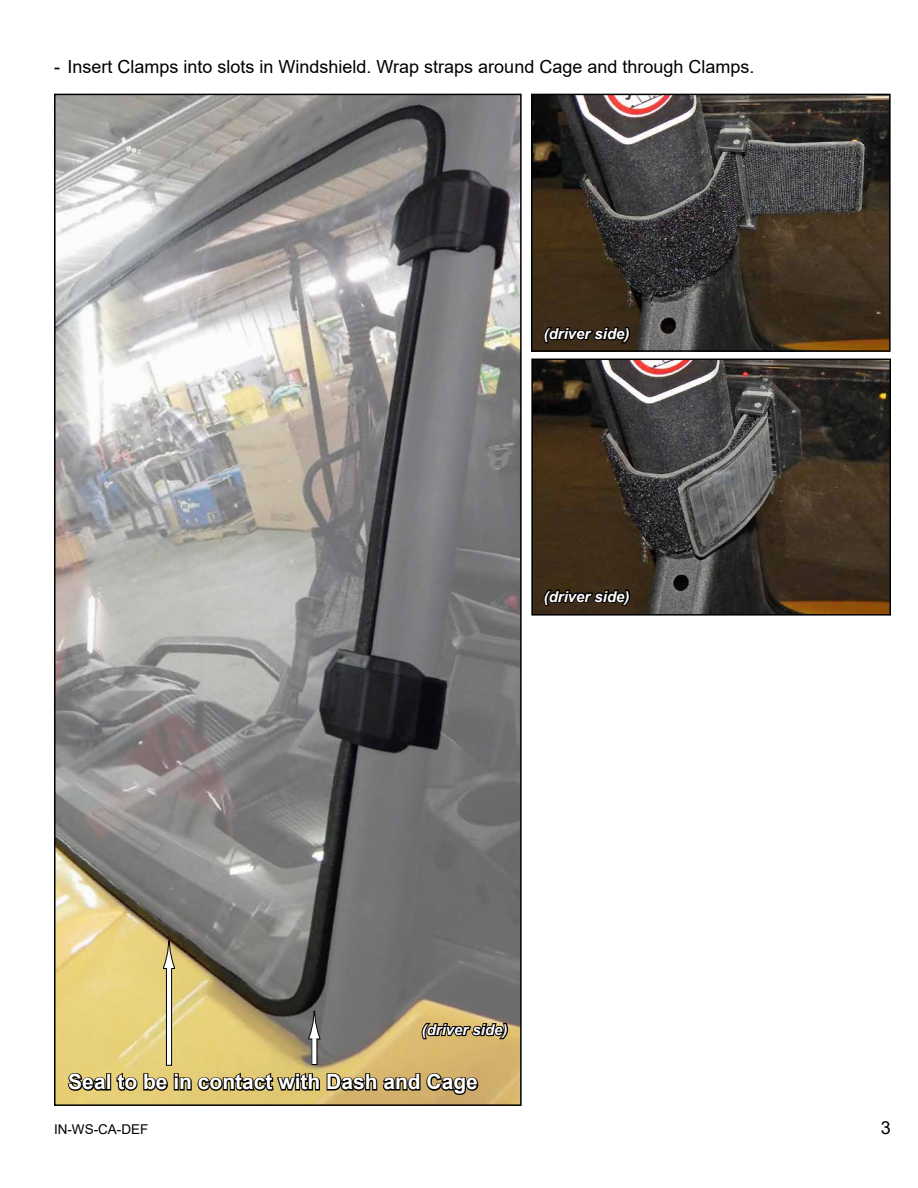
<style>
.page{position:relative;width:918px;height:1188px;background:#fff}
.page>*{position:absolute;margin:0;border:0;box-sizing:border-box;transform-origin:0 0}
.t1{font:700 21px "Arial";color:#fff}
.t2{font:18px "Arial";color:#000}
.t3{font:italic 700 15px "Arial";color:#fff}
.t4{font:13.5px "Arial";color:#000}
</style>
<div class="page">
<img style="left:57px;top:97px;width:462px;height:1006px">
<svg style="left:67px;top:1070px;width:42px;height:23px"></svg>
<div style="left:106px;top:1073px;width:5px;height:18px;border:2px solid #000"></div>
<svg style="left:115px;top:1059px;width:365px;height:38px;background:#a18d54"></svg>
<div style="left:166px;top:968px;width:6px;height:97px;background:#fff"></div>
<div style="left:166px;top:968px;width:6px;height:98px;border:1px solid #000"></div>
<svg style="left:162px;top:941px;width:14px;height:28px"></svg>
<div style="left:312px;top:1039px;width:5px;height:26px;background:#fff"></div>
<svg style="left:308px;top:1011px;width:13px;height:29px"></svg>
<img style="left:534px;top:362px;width:354px;height:251px">
<div style="left:531px;top:359px;width:360px;height:257px;border:2px solid #000"></div>
<svg style="left:542px;top:588px;width:90px;height:19px;background:#1e160c"></svg>
<img style="left:534px;top:97px;width:354px;height:252px">
<div style="left:531px;top:94px;width:360px;height:258px;border:2px solid #000"></div>
<svg style="left:542px;top:326px;width:90px;height:18px;background:#1c140b"></svg>
<svg style="left:420px;top:1022px;width:90px;height:18px;background:#685835"></svg>
<p class="t2" style="left:54px;top:54px;width:702px">- Insert Clamps into slots in Windshield. Wrap straps around Cage and through Clamps.</p>
<p class="t3" style="left:544px;top:324px;width:87px">(driver side)</p>
<p class="t3" style="left:544px;top:586px;width:87px">(driver side)</p>
<p class="t3" style="left:422px;top:1020px;width:87px">(driver side)</p>
<p class="t1" style="left:68px;top:1067px;width:411px">Seal to be in contact with Dash and Cage</p>
<p class="t4" style="left:54px;top:1120px;width:96px">IN-WS-CA-DEF</p>
<p class="t2" style="left:881px;top:1115px;width:12px">3</p>
</div>
